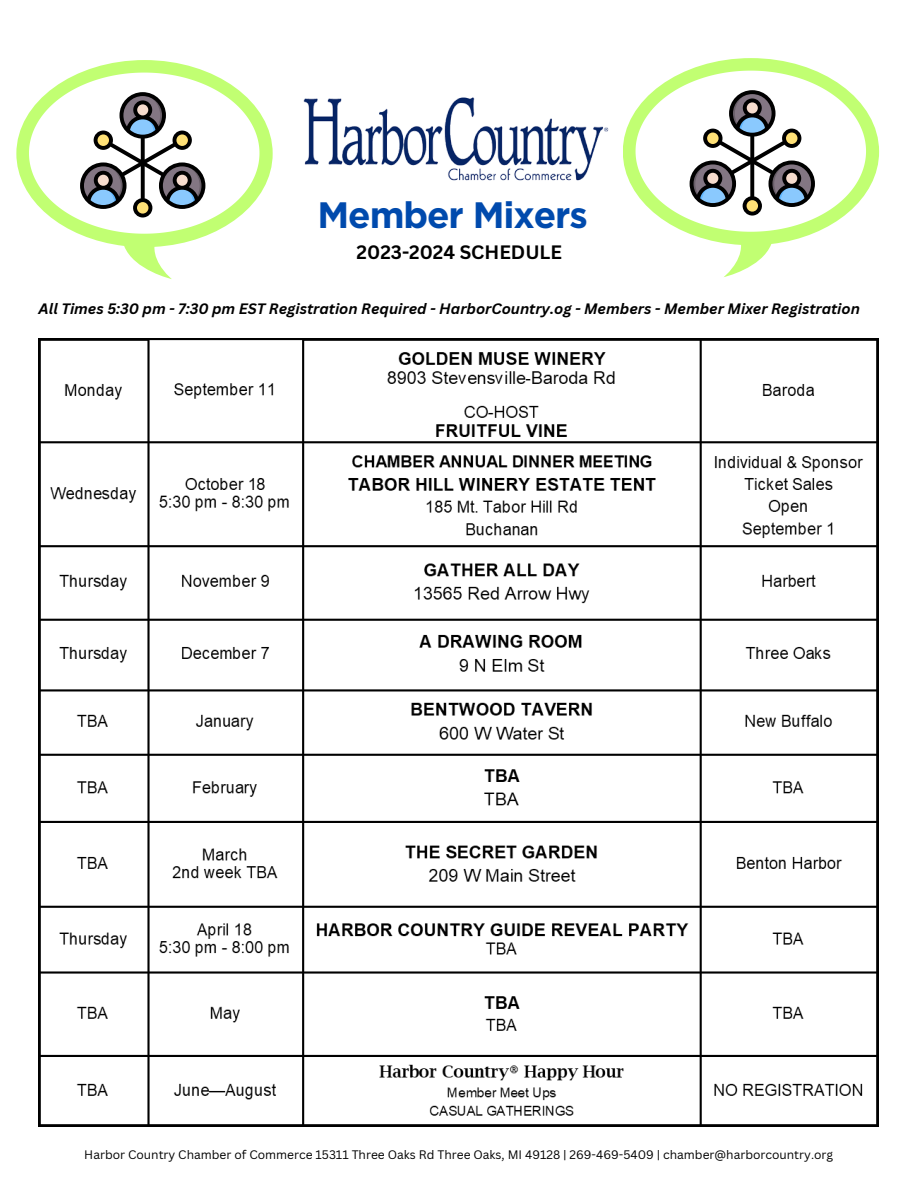
<style>
.page{position:relative;width:918px;height:1188px;background:#fff}
.page>*{position:absolute;margin:0;border:0;box-sizing:border-box;transform-origin:0 0}
.t1{font:700 36.75px "Gotham";letter-spacing:-.03em;color:#004aad}
.t2{font:700 18.9px "Canva Sans";color:#000}
.t3{font:italic 700 14.7px "Canva Sans";color:#000}
.t4{font:12px "Canva Sans";color:#000}
</style>
<div class="page">
<svg style="left:16px;top:60px;width:257px;height:219px"></svg>
<svg style="left:29px;top:73px;width:230px;height:161px"></svg>
<svg style="left:624px;top:58px;width:255px;height:219px"></svg>
<svg style="left:636px;top:71px;width:230px;height:161px"></svg>
<img style="left:303px;top:97px;width:321px;height:84px">
<img style="left:39px;top:339px;width:840px;height:787px">
<p class="t1" style="left:318px;top:193px;width:272px">Member Mixers</p>
<p class="t2" style="left:357px;top:239px;width:207px">2023-2024 SCHEDULE</p>
<p class="t3" style="left:39px;top:299px;width:823px">All Times 5:30 pm - 7:30 pm EST Registration Required - HarborCountry.og - Members - Member Mixer Registration</p>
<p class="t4" style="left:84px;top:1146px;width:750px">Harbor Country Chamber of Commerce 15311 Three Oaks Rd Three Oaks, MI 49128 | 269-469-5409 | chamber@harborcountry.org</p>
</div>
